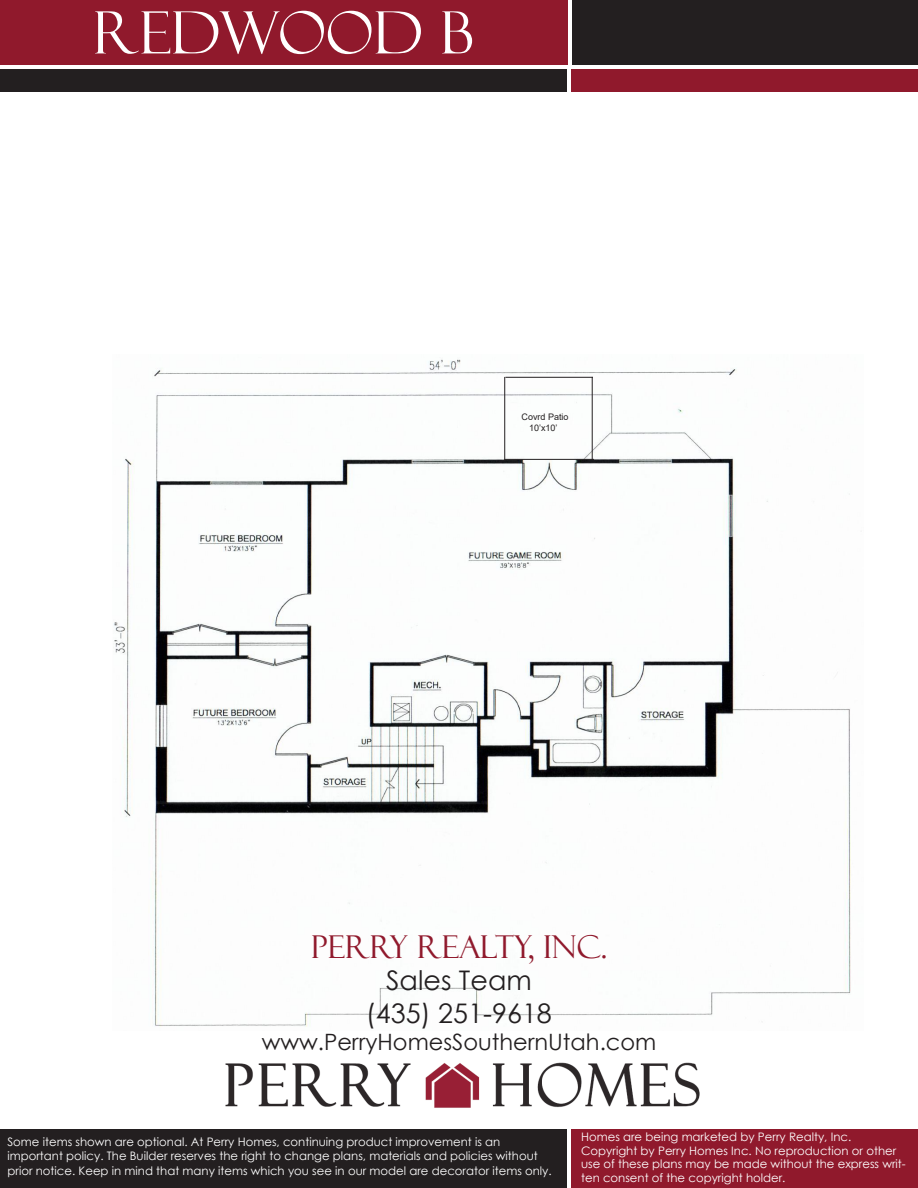
<style>
.page{position:relative;width:918px;height:1188px;background:#fff}
.page>*{position:absolute;margin:0;border:0;box-sizing:border-box;transform-origin:0 0}
.t1{font:58.5px "Felix Titling";color:#fff}
.t2{font:31.5px "Felix Titling";color:#90192c}
.t3{font:27px "Century Gothic";color:#231f20}
.t4{font:22.5px "Century Gothic";color:#231f20}
.t5{font:11.7px/13.5px "Century Gothic";color:#fff}
.t6{font:9px "Arial";color:#231f20}
</style>
<div class="page">
<div style="left:0;top:1130px;width:567px;height:58px;background:#231f20"></div>
<div style="left:572px;top:1130px;width:346px;height:58px;background:#90192c"></div>
<div style="left:0;top:0;width:568px;height:65px;background:#90192c"></div>
<div style="left:572px;top:0;width:346px;height:65px;background:#231f20"></div>
<div style="left:0;top:69px;width:567px;height:23px;background:#231f20"></div>
<div style="left:572px;top:69px;width:346px;height:23px;background:#90192c"></div>
<img style="left:225px;top:1062px;width:475px;height:46px">
<img style="left:113px;top:359px;width:738px;height:668px">
<hr style="left:504px;top:377px;width:1px;height:84px;background:#231f20">
<hr style="left:505px;top:377px;width:88px;height:1px;background:#231f20">
<hr style="left:592px;top:377px;width:1px;height:83px;background:#231f20">
<hr style="left:504px;top:459px;width:90px;height:1px;background:#231f20">
<p class="t1" style="left:93px;top:-1px;width:383px">REDWOOD B</p>
<p class="t6" style="left:522px;top:411px;width:49px">Covrd Patio</p>
<p class="t6" style="left:529px;top:422px;width:30px">10’x10’</p>
<p class="t2" style="left:311px;top:929px;width:297px">PERRY REALTY, INC.</p>
<p class="t3" style="left:386px;top:962px;width:147px">Sales Team</p>
<p class="t3" style="left:366px;top:994px;width:187px">(435) 251-9618</p>
<p class="t4" style="left:262px;top:1026px;width:396px">www.PerryHomesSouthernUtah.com</p>
<p class="t5" style="left:8px;top:1135px;width:494px">Some items shown are optional. At Perry Homes, continuing product improvement is an</p>
<p class="t5" style="left:8px;top:1149px;width:546px;line-height:14.1px">important policy. The Builder reserves the right to change plans, materials and policies without prior notice. Keep in mind that many items which you see in our model are decorator items only.</p>
<p class="t5" style="left:581px;top:1130px;width:272px">Homes are being marketed by Perry Realty, Inc.</p>
<p class="t5" style="left:581px;top:1144px;width:326px">Copyright by Perry Homes Inc. No reproduction or other use of these plans may be made without the express writ&shy;ten consent of the copyright holder.</p>
</div>
